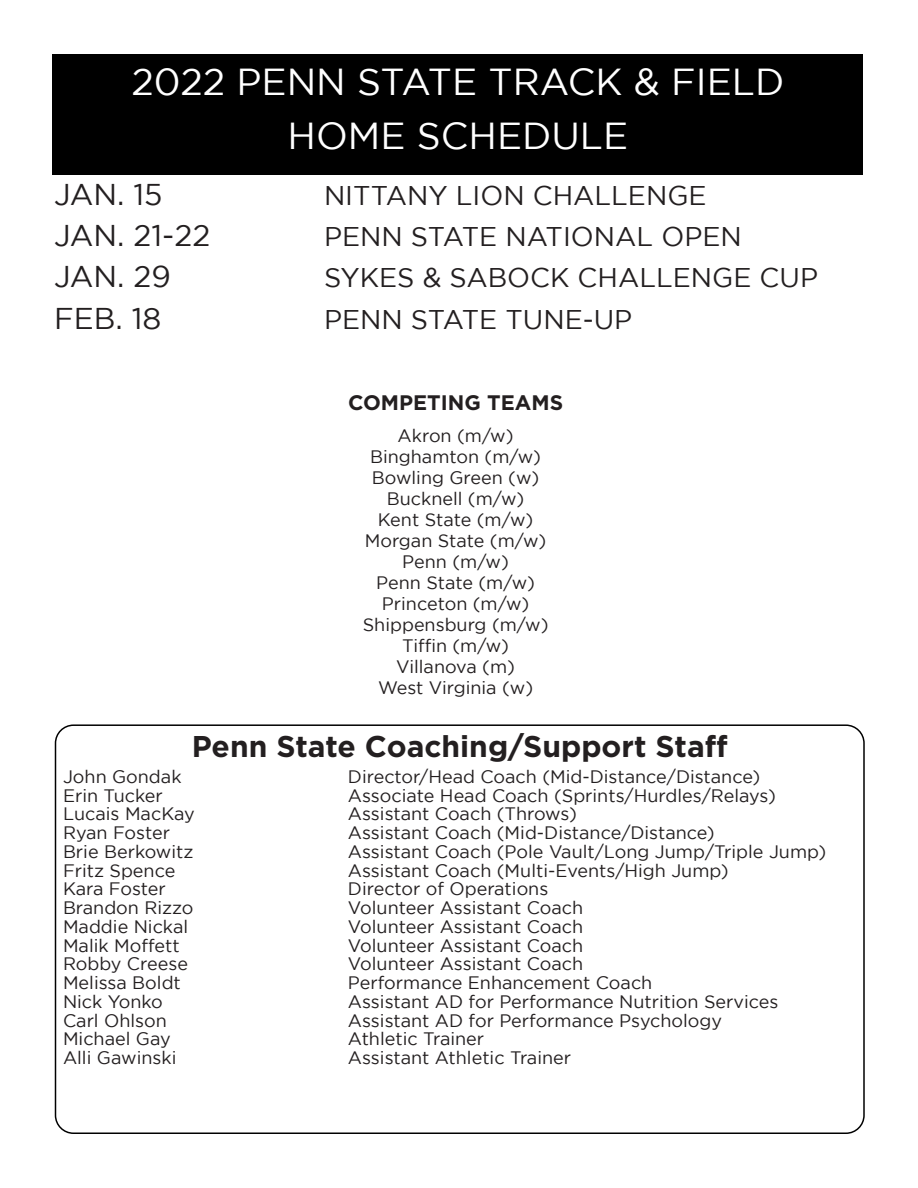
<style>
.page{position:relative;width:918px;height:1188px;background:#fff}
.page>*{position:absolute;margin:0;border:0;box-sizing:border-box;transform-origin:0 0}
.t1{font:37.5px "Gotham";color:#fff}
.t2{font:700 30px "Gotham";color:#231f20}
.t3{font:30px "Gotham";color:#231f20}
.t4{font:27px "Gotham";color:#231f20}
.t5{font:700 21px "Gotham";color:#231f20}
.t6{font:18px "Gotham";color:#231f20}
</style>
<div class="page">
<div style="left:53px;top:54px;width:810px;height:121px;background:#000"></div>
<div style="left:55px;top:724px;width:810px;height:410px;border:2px solid #000;border-radius:18px"></div>
<p class="t1" style="left:131px;top:61px;width:654px">2022 PENN STATE TRACK &amp; FIELD</p>
<p class="t1" style="left:288px;top:115px;width:342px">HOME SCHEDULE</p>
<p class="t3" style="left:54px;top:177px;width:110px">JAN. 15</p>
<p class="t4" style="left:324px;top:180px;width:384px">NITTANY LION CHALLENGE</p>
<p class="t3" style="left:54px;top:219px;width:158px">JAN. 21-22</p>
<p class="t4" style="left:324px;top:222px;width:419px">PENN STATE NATIONAL OPEN</p>
<p class="t3" style="left:54px;top:260px;width:118px">JAN. 29</p>
<p class="t4" style="left:324px;top:263px;width:496px">SYKES &amp; SABOCK CHALLENGE CUP</p>
<p class="t3" style="left:54px;top:302px;width:109px">FEB. 18</p>
<p class="t4" style="left:324px;top:304px;width:310px">PENN STATE TUNE-UP</p>
<p class="t5" style="left:348px;top:389px;width:217px">COMPETING TEAMS</p>
<p class="t6" style="left:398px;top:426px;width:117px">Akron (m/w)</p>
<p class="t6" style="left:370px;top:447px;width:172px">Binghamton (m/w)</p>
<p class="t6" style="left:372px;top:468px;width:169px">Bowling Green (w)</p>
<p class="t6" style="left:387px;top:489px;width:139px">Bucknell (m/w)</p>
<p class="t6" style="left:378px;top:510px;width:157px">Kent State (m/w)</p>
<p class="t6" style="left:365px;top:531px;width:183px">Morgan State (m/w)</p>
<p class="t6" style="left:402px;top:552px;width:108px">Penn (m/w)</p>
<p class="t6" style="left:376px;top:573px;width:160px">Penn State (m/w)</p>
<p class="t6" style="left:382px;top:594px;width:149px">Princeton (m/w)</p>
<p class="t6" style="left:363px;top:615px;width:187px">Shippensburg (m/w)</p>
<p class="t6" style="left:402px;top:636px;width:108px">Tiffin (m/w)</p>
<p class="t6" style="left:396px;top:657px;width:120px">Villanova (m)</p>
<p class="t6" style="left:378px;top:678px;width:157px">West Virginia (w)</p>
<p class="t2" style="left:192px;top:726px;width:537px">Penn State Coaching/Support Staff</p>
<p class="t6" style="left:63px;top:767px;width:120px">John Gondak</p>
<p class="t6" style="left:348px;top:767px;width:414px">Director/Head Coach (Mid-Distance/Distance)</p>
<p class="t6" style="left:63px;top:785px;width:101px">Erin Tucker</p>
<p class="t6" style="left:348px;top:785px;width:429px">Associate Head Coach (Sprints/Hurdles/Relays)</p>
<p class="t6" style="left:63px;top:804px;width:133px">Lucais MacKay</p>
<p class="t6" style="left:348px;top:804px;width:230px">Assistant Coach (Throws)</p>
<p class="t6" style="left:63px;top:823px;width:109px">Ryan Foster</p>
<p class="t6" style="left:348px;top:823px;width:368px">Assistant Coach (Mid-Distance/Distance)</p>
<p class="t6" style="left:63px;top:842px;width:132px">Brie Berkowitz</p>
<p class="t6" style="left:348px;top:842px;width:480px">Assistant Coach (Pole Vault/Long Jump/Triple Jump)</p>
<p class="t6" style="left:63px;top:860px;width:114px">Fritz Spence</p>
<p class="t6" style="left:348px;top:860px;width:382px">Assistant Coach (Multi-Events/High Jump)</p>
<p class="t6" style="left:63px;top:879px;width:104px">Kara Foster</p>
<p class="t6" style="left:348px;top:879px;width:202px">Director of Operations</p>
<p class="t6" style="left:63px;top:898px;width:132px">Brandon Rizzo</p>
<p class="t6" style="left:348px;top:898px;width:237px">Volunteer Assistant Coach</p>
<p class="t6" style="left:63px;top:917px;width:127px">Maddie Nickal</p>
<p class="t6" style="left:348px;top:917px;width:237px">Volunteer Assistant Coach</p>
<p class="t6" style="left:63px;top:935px;width:118px">Malik Moffett</p>
<p class="t6" style="left:348px;top:935px;width:237px">Volunteer Assistant Coach</p>
<p class="t6" style="left:63px;top:954px;width:127px">Robby Creese</p>
<p class="t6" style="left:348px;top:954px;width:237px">Volunteer Assistant Coach</p>
<p class="t6" style="left:63px;top:973px;width:119px">Melissa Boldt</p>
<p class="t6" style="left:348px;top:973px;width:306px">Performance Enhancement Coach</p>
<p class="t6" style="left:63px;top:992px;width:101px">Nick Yonko</p>
<p class="t6" style="left:348px;top:992px;width:432px">Assistant AD for Performance Nutrition Services</p>
<p class="t6" style="left:63px;top:1010px;width:105px">Carl Ohlson</p>
<p class="t6" style="left:348px;top:1010px;width:376px">Assistant AD for Performance Psychology</p>
<p class="t6" style="left:63px;top:1029px;width:109px">Michael Gay</p>
<p class="t6" style="left:348px;top:1029px;width:138px">Athletic Trainer</p>
<p class="t6" style="left:63px;top:1048px;width:115px">Alli Gawinski</p>
<p class="t6" style="left:348px;top:1048px;width:225px">Assistant Athletic Trainer</p>
</div>
